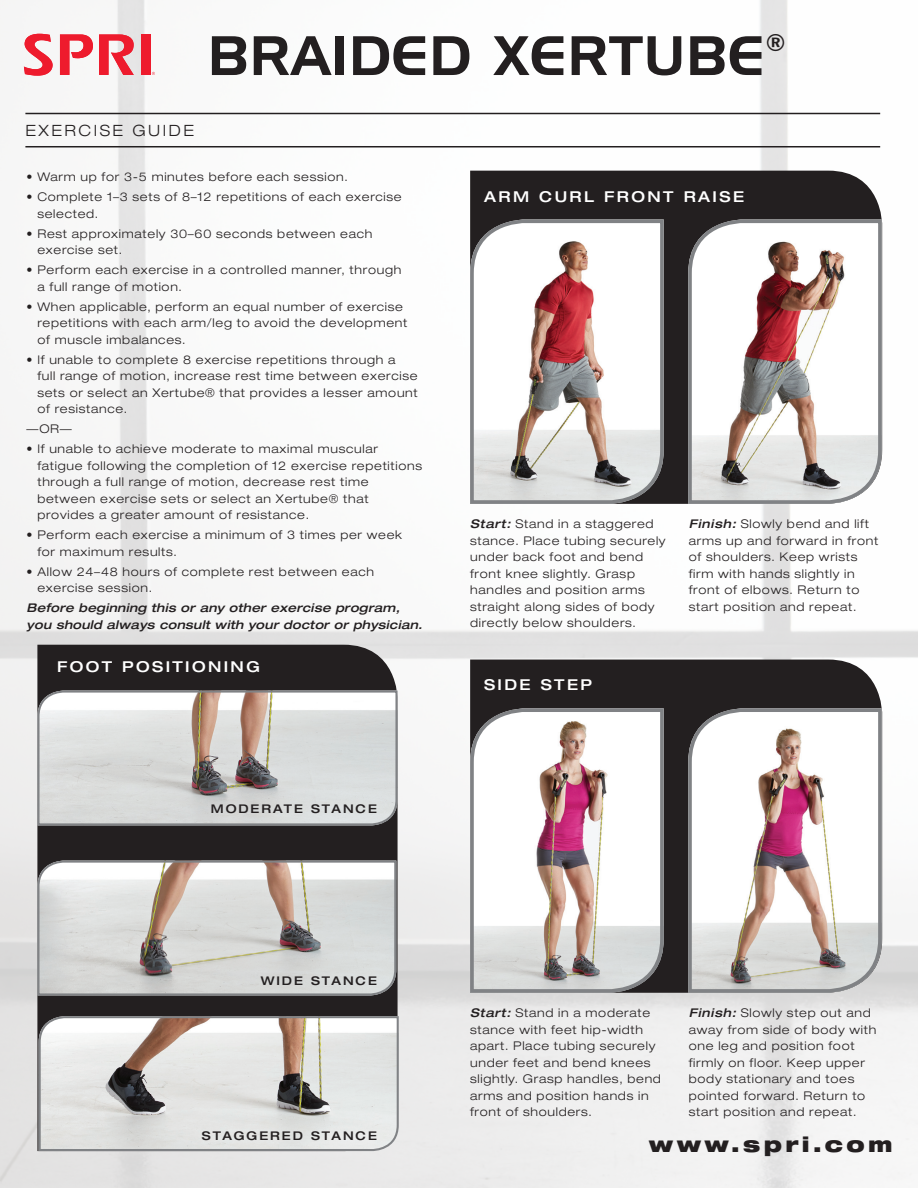
<style>
.page{position:relative;width:918px;height:1188px;background:#fff}
.page>*{position:absolute;margin:0;border:0;box-sizing:border-box;transform-origin:0 0}
.t1{font:54px "Handel Gothic BT";letter-spacing:.02em;color:#231f20}
.t2{font:23.55px "Handel Gothic BT";color:#231f20}
.t3{font:900 expanded 21px "Helvetica Neue";letter-spacing:.16em;color:#231f20}
.t4{font:300 expanded 15.6px "Helvetica Neue";letter-spacing:.16em;color:#231f20}
.t5{font:500 expanded 15px "Helvetica Neue LT Std";letter-spacing:.16em;color:#fff}
.t6{font:300 expanded 12px/16.5px "Helvetica Neue LT Std";letter-spacing:.06em;color:#231f20}
.t7{font:italic 500 expanded 12px/16.5px "Helvetica Neue LT Std";letter-spacing:.02em;color:#231f20}
.t8{font:500 expanded 12px "Helvetica Neue LT Std";letter-spacing:.16em;color:#231f20}
.s1{font-weight:500;font-style:italic}
</style>
<div class="page">
<img style="left:0;top:0;width:918px;height:1188px">
<div style="left:37px;top:645px;width:361px;height:506px;background:#231f20"></div>
<svg style="left:36px;top:689px;width:363px;height:138px;background:#cecdcb"></svg>
<svg style="left:36px;top:860px;width:361px;height:137px;background:#cdcbc9"></svg>
<svg style="left:38px;top:1015px;width:362px;height:137px;background:#d1cfcc"></svg>
<div style="left:470px;top:660px;width:412px;height:333px;background:#231f20"></div>
<svg style="left:468px;top:707px;width:198px;height:288px"></svg>
<svg style="left:686px;top:707px;width:198px;height:288px"></svg>
<div style="left:470px;top:171px;width:412px;height:333px;background:#231f20"></div>
<svg style="left:468px;top:218px;width:198px;height:288px"></svg>
<svg style="left:686px;top:218px;width:198px;height:288px"></svg>
<svg style="left:24px;top:34px;width:29px;height:42px"></svg>
<svg style="left:60px;top:34px;width:33px;height:41px"></svg>
<svg style="left:99px;top:34px;width:35px;height:41px"></svg>
<div style="left:141px;top:34px;width:10px;height:41px;background:#ee1b2d"></div>
<hr style="left:25px;top:146px;width:855px;height:1px;background:#231f20">
<hr style="left:25px;top:113px;width:855px;height:1px;background:#231f20">
<h1 class="t1" style="left:208px;top:23px;width:558px">BRAIDED XERTUBE</h1>
<h2 class="t2" style="left:766px;top:28px;width:21px">®</h2>
<h3 class="t4" style="left:25px;top:121px;width:170px">EXERCISE GUIDE</h3>
<p class="t6" style="left:27px;top:169px;width:323px">• Warm up for 3-5 minutes before each session.</p>
<p class="t6" style="left:37px;top:189px;width:366px;text-indent:-11px">• Complete 1–3 sets of 8–12 repetitions of each exercise selected.</p>
<p class="t6" style="left:37px;top:225px;width:336px;text-indent:-11px">• Rest approximately 30–60 seconds between each exercise set.</p>
<p class="t6" style="left:37px;top:262px;width:365px;text-indent:-11px">• Perform each exercise in a controlled manner, through a full range of motion.</p>
<p class="t6" style="left:37px;top:298px;width:371px;text-indent:-11px">• When applicable, perform an equal number of exercise repetitions with each arm/leg to avoid the development of muscle imbalances.</p>
<p class="t6" style="left:37px;top:351px;width:382px;text-indent:-11px">• If unable to complete 8 exercise repetitions through a<br>full range of motion, increase rest time between exercise sets or select an Xertube® that provides a lesser amount of resistance.</p>
<p class="t6" style="left:27px;top:421px;width:47px">—OR—</p>
<p class="t6" style="left:37px;top:441px;width:386px;text-indent:-11px">• If unable to achieve moderate to maximal muscular fatigue following the completion of 12 exercise repetitions through a full range of motion, decrease rest time between exercise sets or select an Xertube® that provides a greater amount of resistance.</p>
<p class="t6" style="left:37px;top:527px;width:366px;text-indent:-11px">• Perform each exercise a minimum of 3 times per week for maximum results.</p>
<p class="t6" style="left:37px;top:563px;width:338px;text-indent:-11px">• Allow 24–48 hours of complete rest between each exercise session.</p>
<p class="t7" style="left:27px;top:600px;width:397px">Before beginning this or any other exercise program, you should always consult with your doctor or physician.</p>
<p class="t5" style="left:57px;top:658px;width:204px">FOOT POSITIONING</p>
<p class="t8" style="left:211px;top:801px;width:168px">MODERATE STAN CE</p>
<p class="t5" style="left:484px;top:187px;width:163px">ARM CURL FRONT</p>
<p class="t5" style="left:684px;top:187px;width:62px">RAIS E</p>
<p class="t6" style="left:470px;top:515px;width:197px"><span class="s1">Start:</span> Stand in a staggered stance. Place tubing securely under back foot and bend front knee slightly. Grasp handles and position arms straight along sides of body directly below shoulders.</p>
<p class="t6" style="left:689px;top:515px;width:191px"><span class="s1">Finish:</span> Slowly bend and lift arms up and forward in front of shoulders. Keep wrists firm with hands slightly in front of elbows. Return to start position and repeat.</p>
<p class="t5" style="left:484px;top:676px;width:34px">SIDE</p>
<p class="t5" style="left:541px;top:676px;width:51px">ST EP</p>
<p class="t8" style="left:261px;top:974px;width:118px">WI DE STAN CE</p>
<p class="t8" style="left:202px;top:1129px;width:177px">STAGG ERED STAN CE</p>
<p class="t6" style="left:470px;top:1004px;width:192px"><span class="s1">Start:</span> Stand in a moderate stance with feet hip-width apart. Place tubing securely under feet and bend knees slightly. Grasp handles, bend arms and position hands in front of shoulders.</p>
<p class="t6" style="left:689px;top:1004px;width:189px"><span class="s1">Finish:</span> Slowly step out and away from side of body with one leg and position foot firmly on floor. Keep upper body stationary and toes pointed forward. Return to start position and repeat.</p>
<h3 class="t3" style="left:649px;top:1131px;width:245px">www.spri.com</h3>
</div>
